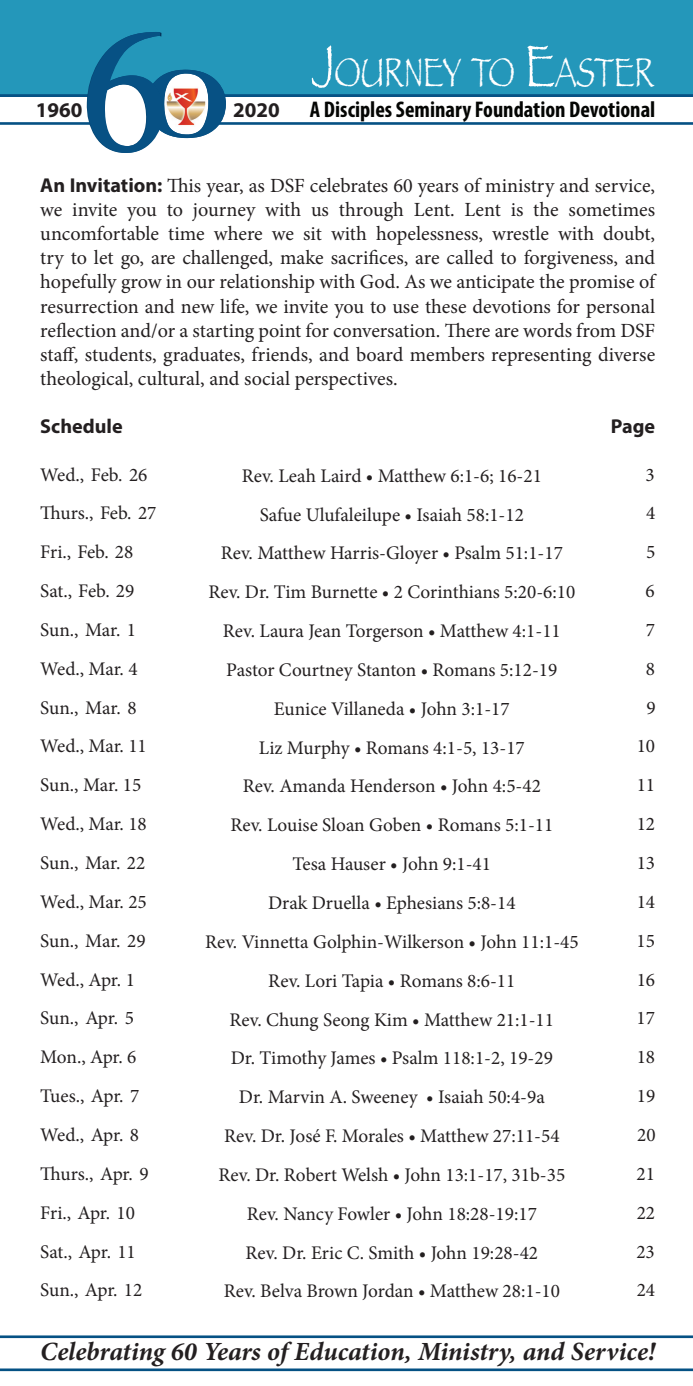
<style>
.page{position:relative;width:693px;height:1386px;background:#fff}
.page>*{position:absolute;margin:0;border:0;box-sizing:border-box;transform-origin:0 0}
.t1{font:condensed 42px "Papyrus";color:#fff}
.t2{font:italic 700 26.25px "Minion Pro";letter-spacing:-.005em;color:#231f20}
.t3{font:700 condensed 22.75px "Myriad Pro";color:#040503}
.t4{font:700 21px "Myriad Pro";color:#231f20}
.t5{font:20.12px/24.2px "Minion Pro";color:#231f20;text-align:justify}
.t6{font:700 20.12px "Myriad Pro";color:#231f20}
.t7{font:19.25px/38.9px "Minion Pro";color:#231f20;text-align:center}
.s1{font-size:61.25px}
.s2{font-family:"Myriad Pro";font-weight:700}
</style>
<div class="page">
<hr style="left:0;top:122px;width:693px;height:3px;background:#055184">
<hr style="left:0;top:94px;width:693px;height:3px;background:#075184">
<div style="left:0;top:0;width:693px;height:94px;background:#2497ba"></div>
<svg style="left:86px;top:32px;width:140px;height:121px"></svg>
<img style="left:165px;top:87px;width:42px;height:40px">
<hr style="left:0;top:1368px;width:693px;height:3px;background:#055184">
<hr style="left:0;top:1335px;width:693px;height:3px;background:#055184">
<h1 class="t1" style="left:312px;top:47px;width:345px"><span class="s1">J</span>OURNEY TO <span class="s1">E</span>ASTER</h1>
<p class="t4" style="left:36px;top:97px;width:48px">1960</p>
<p class="t4" style="left:233px;top:97px;width:48px">2020</p>
<p class="t3" style="left:310px;top:95px;width:347px">A Disciples Seminary Foundation Devotional</p>
<p class="t5" style="left:40px;top:173px;width:616px"><span class="s2">An Invitation:</span> This year, as DSF celebrates 60 years of ministry and service, we invite you to journey with us through Lent. Lent is the sometimes uncomfortable time where we sit with hopelessness, wrestle with doubt, try to let go, are challenged, make sacrifices, are called to forgiveness, and hopefully grow in our relationship with God. As we anticipate the promise of resurrection and new life, we invite you to use these devotions for personal reflection and/or a starting point for conversation. There are words from DSF staff, students, graduates, friends, and board members representing diverse theological, cultural, and social perspectives.</p>
<p class="t6" style="left:40px;top:413px;width:84px">Schedule</p>
<p class="t6" style="left:611px;top:413px;width:46px">Page</p>
<p class="t7" style="left:40px;top:455px;width:109px">Wed., Feb. 26</p>
<p class="t7" style="left:646px;top:455px;width:11px">3</p>
<p class="t7" style="left:40px;top:494px;width:118px">Thurs., Feb. 27</p>
<p class="t7" style="left:646px;top:494px;width:11px">4</p>
<p class="t7" style="left:40px;top:533px;width:95px">Fri., Feb. 28</p>
<p class="t7" style="left:646px;top:533px;width:11px">5</p>
<p class="t7" style="left:40px;top:572px;width:96px">Sat., Feb. 29</p>
<p class="t7" style="left:645px;top:572px;width:11px">6</p>
<p class="t7" style="left:40px;top:610px;width:97px">Sun., Mar. 1</p>
<p class="t7" style="left:646px;top:610px;width:11px">7</p>
<p class="t7" style="left:40px;top:649px;width:99px">Wed., Mar. 4</p>
<p class="t7" style="left:646px;top:649px;width:11px">8</p>
<p class="t7" style="left:40px;top:688px;width:98px">Sun., Mar. 8</p>
<p class="t7" style="left:646px;top:688px;width:11px">9</p>
<p class="t7" style="left:40px;top:727px;width:108px">Wed., Mar. 11</p>
<p class="t7" style="left:637px;top:727px;width:20px">10</p>
<p class="t7" style="left:40px;top:766px;width:103px">Sun., Mar. 15</p>
<p class="t7" style="left:637px;top:766px;width:20px">11</p>
<p class="t7" style="left:40px;top:805px;width:108px">Wed., Mar. 18</p>
<p class="t7" style="left:637px;top:805px;width:20px">12</p>
<p class="t7" style="left:40px;top:844px;width:107px">Sun., Mar. 22</p>
<p class="t7" style="left:637px;top:844px;width:20px">13</p>
<p class="t7" style="left:40px;top:882px;width:108px">Wed., Mar. 25</p>
<p class="t7" style="left:637px;top:882px;width:20px">14</p>
<p class="t7" style="left:40px;top:921px;width:107px">Sun., Mar. 29</p>
<p class="t7" style="left:637px;top:921px;width:20px">15</p>
<p class="t7" style="left:40px;top:960px;width:96px">Wed., Apr. 1</p>
<p class="t7" style="left:637px;top:960px;width:20px">16</p>
<p class="t7" style="left:40px;top:999px;width:95px">Sun., Apr. 5</p>
<p class="t7" style="left:636px;top:999px;width:20px">17</p>
<p class="t7" style="left:40px;top:1038px;width:98px">Mon., Apr. 6</p>
<p class="t7" style="left:637px;top:1038px;width:20px">18</p>
<p class="t7" style="left:40px;top:1077px;width:101px">Tues., Apr. 7</p>
<p class="t7" style="left:637px;top:1077px;width:20px">19</p>
<p class="t7" style="left:40px;top:1115px;width:100px">Wed., Apr. 8</p>
<p class="t7" style="left:637px;top:1115px;width:20px">20</p>
<p class="t7" style="left:40px;top:1154px;width:110px">Thurs., Apr. 9</p>
<p class="t7" style="left:637px;top:1154px;width:20px">21</p>
<p class="t7" style="left:40px;top:1193px;width:96px">Fri., Apr. 10</p>
<p class="t7" style="left:637px;top:1193px;width:20px">22</p>
<p class="t7" style="left:40px;top:1232px;width:97px">Sat., Apr. 11</p>
<p class="t7" style="left:636px;top:1232px;width:20px">23</p>
<p class="t7" style="left:40px;top:1271px;width:104px">Sun., Apr. 12</p>
<p class="t7" style="left:637px;top:1271px;width:20px">24</p>
<p class="t7" style="left:205px;top:456px;width:375px">Rev. Leah Laird • Matthew 6:1-6; 16-21<br>Safue Ulufaleilupe • Isaiah 58:1-12<br>Rev. Matthew Harris-Gloyer • Psalm 51:1-17<br>Rev. Dr. Tim Burnette • 2 Corinthians 5:20-6:10<br>Rev. Laura Jean Torgerson • Matthew 4:1-11<br>Pastor Courtney Stanton • Romans 5:12-19<br>Eunice Villaneda • John 3:1-17<br>Liz Murphy • Romans 4:1-5, 13-17<br>Rev. Amanda Henderson • John 4:5-42<br>Rev. Louise Sloan Goben • Romans 5:1-11<br>Tesa Hauser • John 9:1-41<br>Drak Druella • Ephesians 5:8-14<br>Rev. Vinnetta Golphin-Wilkerson • John 11:1-45<br>Rev. Lori Tapia • Romans 8:6-11<br>Rev. Chung Seong Kim • Matthew 21:1-11<br>Dr. Timothy James • Psalm 118:1-2, 19-29<br>Dr. Marvin A. Sweeney • Isaiah 50:4-9a<br>Rev. Dr. José F. Morales • Matthew 27:11-54<br>Rev. Dr. Robert Welsh • John 13:1-17, 31b-35<br>Rev. Nancy Fowler • John 18:28-19:17<br>Rev. Dr. Eric C. Smith • John 19:28-42<br>Rev. Belva Brown Jordan • Matthew 28:1-10</p>
<h2 class="t2" style="left:40px;top:1332px;width:616px">Celebrating 60 Years of Education, Ministry, and Service!</h2>
</div>
